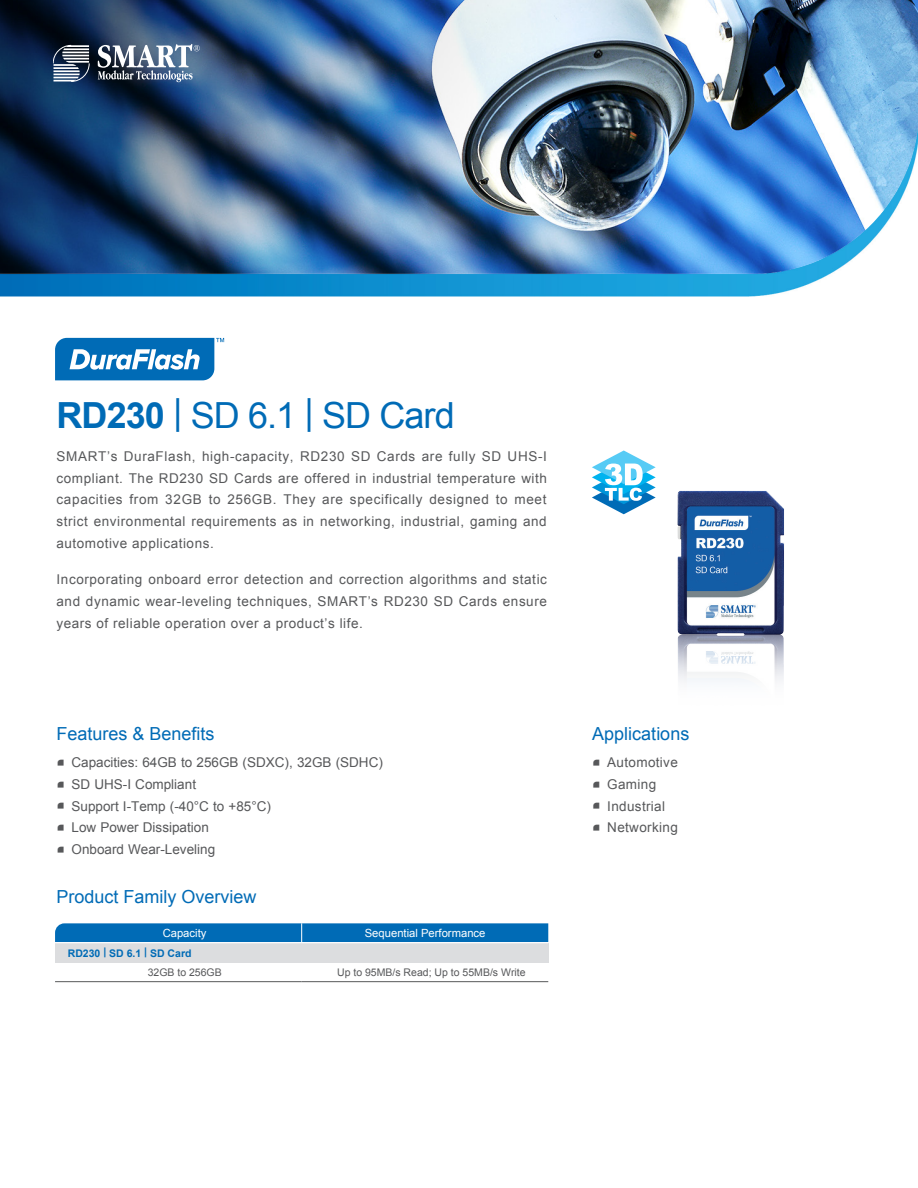
<style>
.page{position:relative;width:918px;height:1188px;background:#fff}
.page>*{position:absolute;margin:0;border:0;box-sizing:border-box;transform-origin:0 0}
.t1{font:36px "Arial";letter-spacing:-.025em;color:#006bb6}
.SubHeadline{font:18px "Arial";color:#006bb6}
.Body_Text{font:13.5px/21.8px "Arial";letter-spacing:.025em;color:#57585a;text-align:justify}
.Body_Text-2{font:13.5px "Arial";color:#57585a}
.t2{font:11.25px "Arial";color:#fff}
.Table_Text{font:10.5px "Arial";color:#57585a}
.t3{font:700 10.5px "Arial";color:#006bb6}
.s1{font-weight:700}
.s2{font-family:"My Font";font-size:24px}
</style>
<div class="page">
<img style="left:623px;top:490px;width:161px;height:192px">
<img style="left:0;top:0;width:918px;height:108px">
<img style="left:0;top:108px;width:918px;height:188px">
<svg style="left:98px;top:44px;width:102px;height:38px"></svg>
<svg style="left:53px;top:45px;width:36px;height:37px"></svg>
<div style="left:55px;top:943px;width:493px;height:19px;background:#dcdddf"></div>
<div style="left:55px;top:923px;width:493px;height:19px;background:#006bb6"></div>
<hr style="left:55px;top:981px;width:247px;height:1px;background:#57585a">
<hr style="left:302px;top:981px;width:246px;height:1px;background:#57585a">
<svg style="left:592px;top:450px;width:64px;height:64px"></svg>
<svg style="left:55px;top:338px;width:169px;height:42px"></svg>
<p class="t1" style="left:57px;top:392px;width:400px"><span class="s1">RD230</span> | SD 6.1 | SD Card</p>
<p class="Body_Text" style="left:57px;top:445px;width:492px">SMART’s DuraFlash, high-capacity, RD230 SD Cards are fully SD UHS-I compliant. The RD230 SD Cards are offered in industrial temperature with capacities from 32GB to 256GB. They are specifically designed to meet strict environmental requirements as in networking, industrial, gaming and automotive applications.</p>
<p class="Body_Text" style="left:57px;top:569px;width:492px">Incorporating onboard error detection and correction algorithms and static and dynamic wear-leveling techniques, SMART’s RD230 SD Cards ensure years of reliable operation over a product’s life.</p>
<p class="SubHeadline" style="left:57px;top:722px;width:160px">Features &amp; Benefits</p>
<p class="Body_Text-2" style="left:57px;top:754px;width:328px"><span class="s2">•</span> Capacities: 64GB to 256GB (SDXC), 32GB (SDHC)</p>
<p class="Body_Text-2" style="left:57px;top:775px;width:141px"><span class="s2">•</span> SD UHS-I Compliant</p>
<p class="Body_Text-2" style="left:57px;top:797px;width:216px"><span class="s2">•</span> Support I-Temp (-40°C to +85°C)</p>
<p class="Body_Text-2" style="left:57px;top:819px;width:154px"><span class="s2">•</span> Low Power Dissipation</p>
<p class="Body_Text-2" style="left:57px;top:841px;width:160px"><span class="s2">•</span> Onboard Wear-Leveling</p>
<p class="SubHeadline" style="left:57px;top:885px;width:202px">Product Family Overview</p>
<p class="t2" style="left:163px;top:926px;width:45px">Capacity</p>
<p class="t2" style="left:365px;top:926px;width:122px">Sequential Performance</p>
<p class="t3" style="left:68px;top:946px;width:125px">RD230 | SD 6.1 | SD Card</p>
<p class="Table_Text" style="left:148px;top:965px;width:76px">32GB to 256GB</p>
<p class="Table_Text" style="left:337px;top:965px;width:190px">Up to 95MB/s Read; Up to 55MB/s Write</p>
<p class="SubHeadline" style="left:592px;top:722px;width:99px">Applications</p>
<p class="Body_Text" style="left:592px;top:752px;width:87px"><span class="s2">•</span> Automotive</p>
<p class="Body_Text" style="left:592px;top:774px;width:65px"><span class="s2">•</span> Gaming</p>
<p class="Body_Text" style="left:592px;top:795px;width:74px"><span class="s2">•</span> Industrial</p>
<p class="Body_Text" style="left:592px;top:817px;width:87px"><span class="s2">•</span> Networking</p>
</div>
